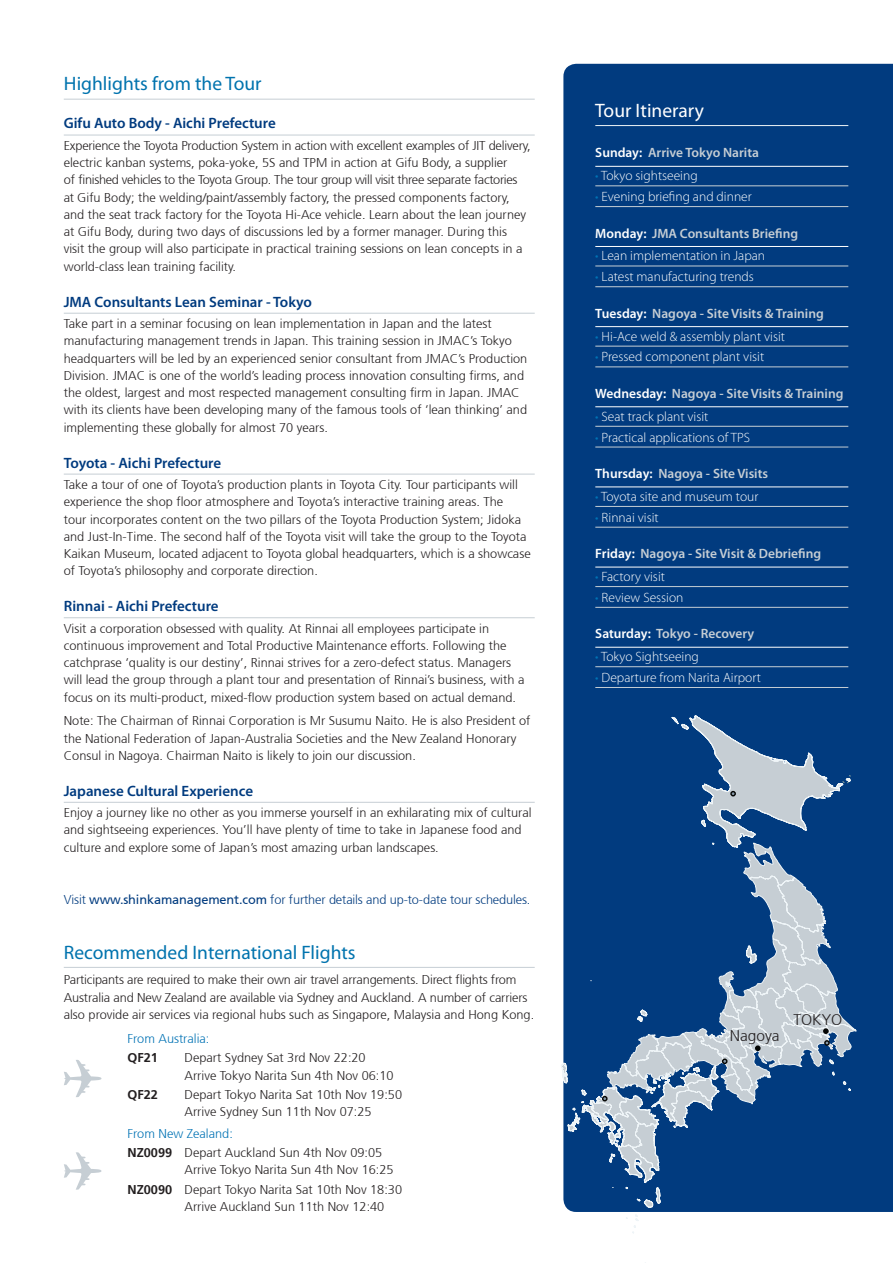
<style>
.page{position:relative;width:893px;height:1263px;background:#fff}
.page>*{position:absolute;margin:0;border:0;box-sizing:border-box;transform-origin:0 0}
.Main_Section_Heading{font:19.5px "Myriad Pro";color:#0073ae}
.Main_Section_Heading-2{font:19.5px "Myriad Pro";color:#fff}
.Text_Content{font:300 15.45px "Frutiger 45";color:#231f20}
.Heading_Dark_Blue_Te{font:600 15px "Myriad Pro";color:#013b7f}
.Table_Text_White{font:300 13.5px "Myriad Pro";color:#fff}
.Table_Day___Heading{font:600 13.5px "Myriad Pro";color:#c6ced4}
.Text_Content-2{font:300 12.75px/17.2px "Frutiger 45";color:#231f20}
.Text_Content-3{font:300 12.75px "Frutiger 45";letter-spacing:-.01em;color:#013b7f}
.Text_Content-4{font:300 12.75px "Frutiger 45";color:#0072b4}
.Text_Content-5{font:700 12.75px "Frutiger 65";color:#231f20}
.s1{font-family:"Frutiger 55 Roman";font-weight:400}
.s2{font-family:"Frutiger 65";font-weight:700}
.s3{color:#fff}
.s4{color:#0072b4}
</style>
<div class="page">
<div style="left:563px;top:64px;width:330px;height:1148px;background:#013b7f"></div>
<hr style="left:64px;top:99px;width:471px;height:1px;background:#c6ced4">
<hr style="left:64px;top:135px;width:471px;height:1px;background:#c6ced4">
<hr style="left:64px;top:313px;width:471px;height:1px;background:#c6ced4">
<hr style="left:64px;top:474px;width:471px;height:1px;background:#c6ced4">
<hr style="left:64px;top:617px;width:471px;height:1px;background:#c6ced4">
<hr style="left:64px;top:802px;width:471px;height:1px;background:#c6ced4">
<hr style="left:595px;top:125px;width:253px;height:1px;background:#eef4f7">
<hr style="left:595px;top:166px;width:253px;height:1px;background:#fff">
<hr style="left:595px;top:186px;width:253px;height:1px;background:#c6ced4">
<hr style="left:595px;top:206px;width:253px;height:1px;background:#c6ced4">
<hr style="left:595px;top:246px;width:253px;height:1px;background:#fff">
<hr style="left:595px;top:266px;width:253px;height:1px;background:#c6ced4">
<hr style="left:595px;top:286px;width:253px;height:1px;background:#c6ced4">
<hr style="left:595px;top:326px;width:253px;height:1px;background:#fff">
<hr style="left:595px;top:346px;width:253px;height:1px;background:#c6ced4">
<hr style="left:595px;top:367px;width:253px;height:1px;background:#c6ced4">
<hr style="left:595px;top:406px;width:253px;height:1px;background:#fff">
<hr style="left:595px;top:426px;width:253px;height:1px;background:#c6ced4">
<hr style="left:595px;top:447px;width:253px;height:1px;background:#c6ced4">
<hr style="left:595px;top:486px;width:253px;height:1px;background:#fff">
<hr style="left:595px;top:506px;width:253px;height:1px;background:#c6ced4">
<hr style="left:595px;top:527px;width:253px;height:1px;background:#c6ced4">
<hr style="left:595px;top:567px;width:253px;height:1px;background:#fff">
<hr style="left:595px;top:586px;width:253px;height:1px;background:#c6ced4">
<hr style="left:595px;top:607px;width:253px;height:1px;background:#c6ced4">
<hr style="left:595px;top:647px;width:253px;height:1px;background:#fff">
<hr style="left:595px;top:666px;width:253px;height:1px;background:#c6ced4">
<hr style="left:595px;top:687px;width:253px;height:1px;background:#c6ced4">
<hr style="left:64px;top:967px;width:471px;height:1px;background:#c6ced4">
<svg style="left:64px;top:1060px;width:37px;height:37px"></svg>
<svg style="left:64px;top:1152px;width:37px;height:38px"></svg>
<svg style="left:563px;top:715px;width:294px;height:548px;background:#456f9f"></svg>
<svg style="left:824px;top:1040px;width:6px;height:6px"></svg>
<svg style="left:755px;top:1045px;width:6px;height:6px"></svg>
<svg style="left:823px;top:1028px;width:6px;height:6px"></svg>
<svg style="left:561px;top:1058px;width:166px;height:149px;background:#48719f"></svg>
<p class="Main_Section_Heading" style="left:64px;top:72px;width:199px">Highlights from the Tour</p>
<p class="Heading_Dark_Blue_Te" style="left:64px;top:114px;width:214px">Gifu Auto Body - Aichi Prefecture</p>
<p class="Text_Content-2" style="left:64px;top:137px;width:468px">Experience the Toyota Production System in action with excellent examples of JIT delivery, electric kanban systems, poka-yoke, 5S and TPM in action at Gifu Body, a supplier<br>of finished vehicles to the Toyota Group. The tour group will visit three separate factories at Gifu Body; the welding/paint/assembly factory, the pressed components factory, and the seat track factory for the Toyota Hi-Ace vehicle. Learn about the lean journey at Gifu Body, during two days of discussions led by a former manager. During this visit the group will also participate in practical training sessions on lean concepts in a world-class lean training facility.</p>
<p class="Heading_Dark_Blue_Te" style="left:64px;top:292px;width:250px">JMA Consultants Lean Seminar - Tokyo</p>
<p class="Text_Content-2" style="left:64px;top:315px;width:465px">Take part in a seminar focusing on lean implementation in Japan and the latest manufacturing management trends in Japan. This training session in JMAC’s Tokyo headquarters will be led by an experienced senior consultant from JMAC’s Production Division. JMAC is one of the world’s leading process innovation consulting firms, and the oldest, largest and most respected management consulting firm in Japan. JMAC with its clients have been developing many of the famous tools of ‘lean thinking’ and implementing these globally for almost 70 years.</p>
<p class="Heading_Dark_Blue_Te" style="left:64px;top:453px;width:159px">Toyota - Aichi Prefecture</p>
<p class="Text_Content-2" style="left:64px;top:476px;width:468px">Take a tour of one of Toyota’s production plants in Toyota City. Tour participants will experience the shop floor atmosphere and Toyota’s interactive training areas. The<br>tour incorporates content on the two pillars of the Toyota Production System; Jidoka and Just-In-Time. The second half of the Toyota visit will take the group to the Toyota Kaikan Museum, located adjacent to Toyota global headquarters, which is a showcase of Toyota’s philosophy and corporate direction.</p>
<p class="Heading_Dark_Blue_Te" style="left:64px;top:597px;width:156px">Rinnai - Aichi Prefecture</p>
<p class="Text_Content-2" style="left:64px;top:620px;width:462px">Visit a corporation obsessed with quality. At Rinnai all employees participate in continuous improvement and Total Productive Maintenance efforts. Following the catchprase ‘quality is our destiny’, Rinnai strives for a zero-defect status. Managers will lead the group through a plant tour and presentation of Rinnai’s business, with a focus on its multi-product, mixed-flow production system based on actual demand.</p>
<p class="Text_Content-2" style="left:64px;top:712px;width:468px">Note: The Chairman of Rinnai Corporation is Mr Susumu Naito. He is also President of the National Federation of Japan-Australia Societies and the New Zealand Honorary<br>Consul in Nagoya. Chairman Naito is likely to join our discussion.</p>
<p class="Heading_Dark_Blue_Te" style="left:64px;top:781px;width:191px">Japanese Cultural Experience</p>
<p class="Text_Content-2" style="left:64px;top:804px;width:469px">Enjoy a journey like no other as you immerse yourself in an exhilarating mix of cultural and sightseeing experiences. You’ll have plenty of time to take in Japanese food and culture and explore some of Japan’s most amazing urban landscapes.</p>
<p class="Text_Content-3" style="left:64px;top:892px;width:468px">Visit <span class="s1">www.shinkamanagement.com</span> for further details and up-to-date tour schedules.</p>
<p class="Main_Section_Heading" style="left:64px;top:940px;width:293px">Recommended International Flights</p>
<p class="Text_Content-2" style="left:64px;top:971px;width:472px">Participants are required to make their own air travel arrangements. Direct flights from<br>Australia and New Zealand are available via Sydney and Auckland. A number of carriers also provide air services via regional hubs such as Singapore, Malaysia and Hong Kong.</p>
<p class="Text_Content-4" style="left:128px;top:1031px;width:83px">From Australia:</p>
<p class="Text_Content-5" style="left:128px;top:1050px;width:32px">QF21</p>
<p class="Text_Content-2" style="left:185px;top:1049px;width:211px">Depart Sydney Sat 3rd Nov 22:20<br>Arrive Tokyo Narita Sun 4th Nov 06:10</p>
<p class="Text_Content-5" style="left:128px;top:1087px;width:32px">QF22</p>
<p class="Text_Content-2" style="left:185px;top:1086px;width:219px">Depart Tokyo Narita Sat 10th Nov 19:50<br>Arrive Sydney Sun 11th Nov 07:25</p>
<p class="Text_Content-4" style="left:128px;top:1126px;width:107px">From New Zealand:</p>
<p class="Text_Content-2" style="left:185px;top:1144px;width:211px;text-indent:-57px"><span class="s2">NZ0099</span> Depart Auckland Sun 4th Nov 09:05<br>Arrive Tokyo Narita Sun 4th Nov 16:25</p>
<p class="Text_Content-2" style="left:185px;top:1181px;width:219px;text-indent:-57px"><span class="s2">NZ0090</span> Depart Tokyo Narita Sat 10th Nov 18:30<br>Arrive Auckland Sun 11th Nov 12:40</p>
<p class="Main_Section_Heading-2" style="left:595px;top:98px;width:110px">Tour Itinerary</p>
<p class="Table_Day___Heading" style="left:595px;top:144px;width:165px"><span class="s3">Sunday:</span> Arrive Tokyo Narita</p>
<p class="Table_Text_White" style="left:595px;top:168px;width:104px"><span class="s4">•</span> Tokyo sightseeing</p>
<p class="Table_Text_White" style="left:595px;top:188px;width:158px"><span class="s4">•</span> Evening briefing and dinner</p>
<p class="Table_Day___Heading" style="left:595px;top:224px;width:204px"><span class="s3">Monday:</span> JMA Consultants Briefing</p>
<p class="Table_Text_White" style="left:595px;top:248px;width:171px"><span class="s4">•</span> Lean implementation in Japan</p>
<p class="Table_Text_White" style="left:595px;top:269px;width:160px"><span class="s4">•</span> Latest manufacturing trends</p>
<p class="Table_Day___Heading" style="left:595px;top:305px;width:230px"><span class="s3">Tuesday:</span> Nagoya - Site Visits &amp; Training</p>
<p class="Table_Text_White" style="left:595px;top:328px;width:191px"><span class="s4">•</span> Hi-Ace weld &amp; assembly plant visit</p>
<p class="Table_Text_White" style="left:595px;top:349px;width:170px"><span class="s4">•</span> Pressed component plant visit</p>
<p class="Table_Day___Heading" style="left:595px;top:385px;width:250px"><span class="s3">Wednesday:</span> Nagoya - Site Visits &amp; Training</p>
<p class="Table_Text_White" style="left:595px;top:408px;width:115px"><span class="s4">•</span> Seat track plant visit</p>
<p class="Table_Text_White" style="left:595px;top:429px;width:156px"><span class="s4">•</span> Practical applications of TPS</p>
<p class="Table_Day___Heading" style="left:595px;top:465px;width:174px"><span class="s3">Thursday:</span> Nagoya - Site Visits</p>
<p class="Table_Text_White" style="left:595px;top:488px;width:165px"><span class="s4">•</span> Toyota site and museum tour</p>
<p class="Table_Text_White" style="left:595px;top:509px;width:65px"><span class="s4">•</span> Rinnai visit</p>
<p class="Table_Day___Heading" style="left:595px;top:545px;width:227px"><span class="s3">Friday:</span> Nagoya - Site Visit &amp; Debriefing</p>
<p class="Table_Text_White" style="left:595px;top:568px;width:71px"><span class="s4">•</span> Factory visit</p>
<p class="Table_Text_White" style="left:595px;top:589px;width:90px"><span class="s4">•</span> Review Session</p>
<p class="Table_Day___Heading" style="left:595px;top:625px;width:161px"><span class="s3">Saturday:</span> Tokyo - Recovery</p>
<p class="Table_Text_White" style="left:595px;top:649px;width:105px"><span class="s4">•</span> Tokyo Sightseeing</p>
<p class="Table_Text_White" style="left:595px;top:669px;width:167px"><span class="s4">•</span> Departure from Narita Airport</p>
<p class="Text_Content" style="left:730px;top:1026px;width:51px">Nagoya</p>
<p class="Text_Content" style="left:793px;top:1011px;width:50px">TOKYO</p>
</div>
